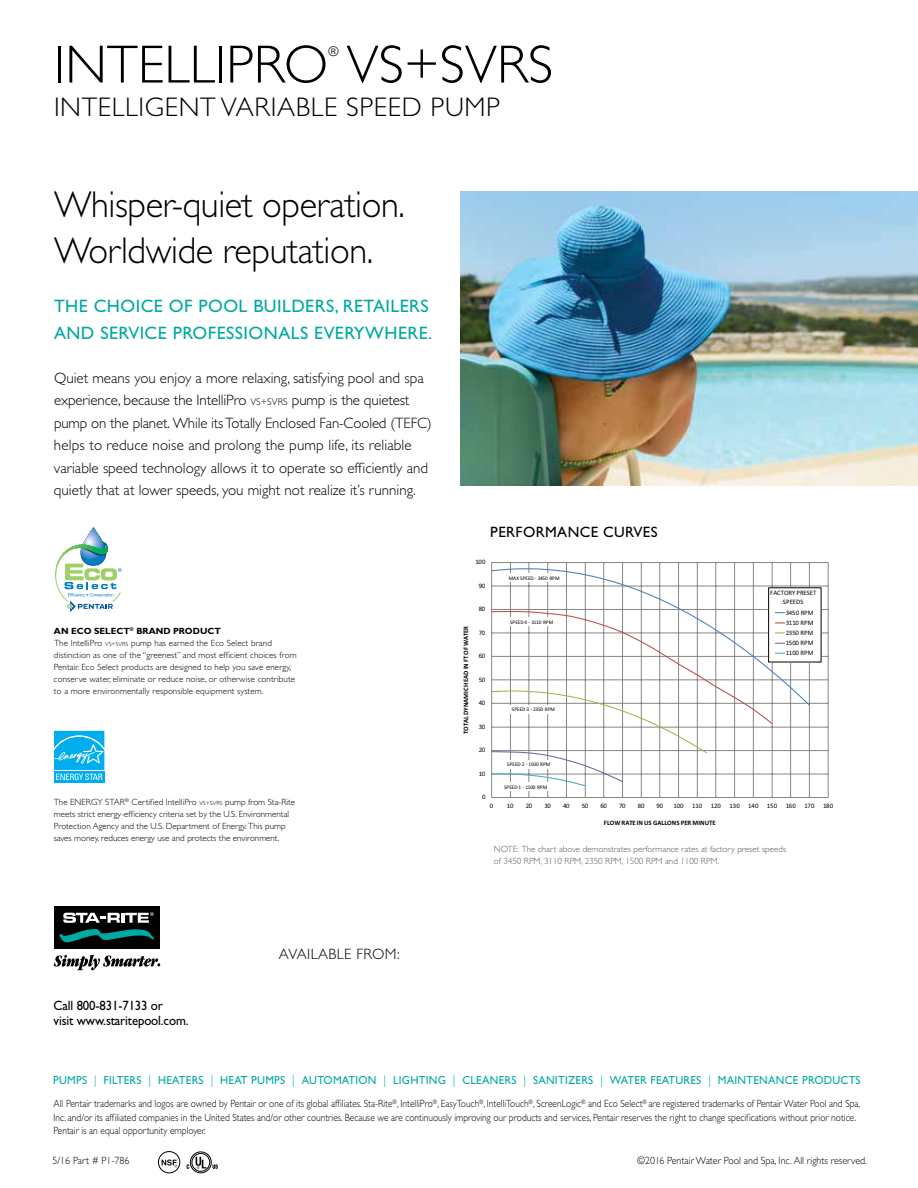
<style>
.page{position:relative;width:918px;height:1188px;background:#fff}
.page>*{position:absolute;margin:0;border:0;box-sizing:border-box;transform-origin:0 0}
.t1{font:300 54px "Gill Sans Std";color:#000}
.t2{font:300 37.5px/46.5px "Gill Sans Std";letter-spacing:-.01em;color:#000}
.t3{font:300 27px "Gill Sans Std";letter-spacing:.025em;color:#000}
.t4{font:18px/27px "Gill Sans Std";letter-spacing:.025em;color:#00a9a1}
.t5{font:300 15px/22.5px "Gill Sans Std";color:#000}
.t6{font:15px "Gill Sans Std";letter-spacing:.025em;color:#000}
.t7{font:300 15px "Gill Sans Std";letter-spacing:.025em;color:#000}
.t8{font:13.5px/15px "Gill Sans Std";letter-spacing:-.01em;color:#000;scale:.95 1}
.t9{font:300 13.5px "Gill Sans Std";color:#000}
.t10{font:11.7px "Gill Sans Std";letter-spacing:.025em;color:#00a9a1;scale:.95 1}
.t11{font:300 10.5px/13.5px "Gill Sans Std";color:#000;scale:.9 1}
.t12{font:300 10.5px "Gill Sans Std";color:#000;scale:.95 1}
.t13{font:300 9px/12px "Gill Sans Std";letter-spacing:.01em;color:#000}
.t14{font:300 9px/12px "Gill Sans Std";color:#58595b}
.t15{font:6.75px/10.1px "Calibri";letter-spacing:-.015em;color:#010101;text-align:justify}
.t16{font:700 6.75px "Calibri";color:#010101}
.t17{font:5.4px "Calibri";letter-spacing:-.02em;color:#010101}
.s1{font-size:9.75px}
.s2{font-weight:700}
.s3{font-size:6px}
.s4{font-weight:300}
</style>
<div class="page">
<img style="left:460px;top:191px;width:458px;height:295px">
<div style="left:158px;top:1151px;width:22px;height:22px;border:1px solid #000;border-radius:50%"></div>
<svg style="left:162px;top:1160px;width:15px;height:7px"></svg>
<svg style="left:187px;top:1151px;width:31px;height:22px"></svg>
<div style="left:54px;top:906px;width:106px;height:43px;background:#000"></div>
<svg style="left:59px;top:912px;width:95px;height:30px"></svg>
<svg style="left:54px;top:955px;width:106px;height:15px"></svg>
<div style="left:53px;top:730px;width:53px;height:54px;background:linear-gradient(to right,#00aeef,#00aeef)"></div>
<div style="left:54px;top:771px;width:50px;height:11px;background:#00aeef"></div>
<svg style="left:54px;top:731px;width:50px;height:49px;background:#2cbbf1"></svg>
<svg style="left:55px;top:527px;width:67px;height:85px"></svg>
<hr style="left:492px;top:562px;width:336px;height:1px;background:#868686">
<hr style="left:492px;top:586px;width:336px;height:1px;background:#868686">
<hr style="left:492px;top:609px;width:336px;height:1px;background:#868686">
<hr style="left:492px;top:633px;width:336px;height:1px;background:#868686">
<hr style="left:492px;top:656px;width:336px;height:1px;background:#868686">
<hr style="left:492px;top:680px;width:336px;height:1px;background:#868686">
<hr style="left:492px;top:703px;width:336px;height:1px;background:#868686">
<hr style="left:492px;top:727px;width:336px;height:1px;background:#868686">
<hr style="left:492px;top:750px;width:336px;height:1px;background:#868686">
<hr style="left:492px;top:774px;width:336px;height:1px;background:#868686">
<hr style="left:828px;top:563px;width:1px;height:235px;background:#868686">
<hr style="left:809px;top:563px;width:1px;height:235px;background:#868686">
<hr style="left:790px;top:563px;width:1px;height:235px;background:#868686">
<hr style="left:772px;top:563px;width:1px;height:235px;background:#868686">
<hr style="left:753px;top:563px;width:1px;height:235px;background:#868686">
<hr style="left:734px;top:563px;width:1px;height:235px;background:#868686">
<hr style="left:716px;top:563px;width:1px;height:235px;background:#868686">
<hr style="left:697px;top:563px;width:1px;height:235px;background:#868686">
<hr style="left:678px;top:563px;width:1px;height:235px;background:#868686">
<hr style="left:660px;top:563px;width:1px;height:235px;background:#868686">
<hr style="left:641px;top:563px;width:1px;height:235px;background:#868686">
<hr style="left:622px;top:563px;width:1px;height:235px;background:#868686">
<hr style="left:603px;top:563px;width:1px;height:235px;background:#868686">
<hr style="left:585px;top:563px;width:1px;height:235px;background:#868686">
<hr style="left:566px;top:563px;width:1px;height:235px;background:#868686">
<hr style="left:547px;top:563px;width:1px;height:235px;background:#868686">
<hr style="left:529px;top:563px;width:1px;height:235px;background:#868686">
<hr style="left:510px;top:563px;width:1px;height:235px;background:#868686">
<hr style="left:491px;top:563px;width:1px;height:235px;background:#868686">
<hr style="left:492px;top:797px;width:336px;height:1px;background:#868686">
<svg style="left:491px;top:568px;width:320px;height:139px"></svg>
<div style="left:768px;top:601px;width:53px;height:61px;background:#fff"></div>
<svg style="left:491px;top:611px;width:294px;height:176px"></svg>
<div style="left:500px;top:617px;width:63px;height:9px;background:#fff"></div>
<div style="left:501px;top:705px;width:64px;height:8px;background:#fff"></div>
<div style="left:502px;top:573px;width:64px;height:9px;background:#fff"></div>
<div style="left:497px;top:760px;width:64px;height:9px;background:#fff"></div>
<div style="left:494px;top:782px;width:63px;height:9px;background:#fff"></div>
<div style="left:767px;top:587px;width:53px;height:20px;background:#fff"></div>
<div style="left:768px;top:588px;width:53px;height:74px;border:1px solid #010101"></div>
<h1 class="t1" style="left:54px;top:34px;width:501px">INTELLIPRO VS+SVRS</h1>
<h3 class="t9" style="left:328px;top:43px;width:12px">®</h3>
<h3 class="t3" style="left:54px;top:92px;width:448px">INTELLIGENT VARIABLE SPEED PUMP</h3>
<h2 class="t2" style="left:54px;top:181px;width:353px">Whisper-quiet operation.<br>Worldwide reputation.</h2>
<h3 class="t4" style="left:54px;top:292px;width:380px">THE CHOICE OF POOL BUILDERS, RETAILERS<br>AND SERVICE PROFESSIONALS EVERYWHERE.</h3>
<p class="t5" style="left:54px;top:367px;width:379px">Quiet means you enjoy a more relaxing, satisfying pool and spa experience, because the IntelliPro <span class="s1">VS+SVRS</span> pump is the quietest pump on the planet. While its Totally Enclosed Fan-Cooled (TEFC) helps to reduce noise and prolong the pump life, its reliable variable speed technology allows it to operate so efficiently and quietly that at lower speeds, you might not realize it’s running.</p>
<p class="t13" style="left:54px;top:625px;width:244px"><span class="s2">AN ECO SELECT</span><sup>®</sup> <span class="s2">BRAND PRODUCT<br></span>The IntelliPro <span class="s3">VS+SVRS</span> pump has earned the Eco Select brand distinction as one of the “greenest” and most efficient choices from Pentair. Eco Select products are designed to help you save energy, conserve water, eliminate or reduce noise, or otherwise contribute to a more environmentally responsible equipment system.</p>
<p class="t13" style="left:54px;top:796px;width:243px">The ENERGY STAR<sup>®</sup> Certified IntelliPro <span class="s3">VS+SVRS</span> pump from Sta-Rite meets strict energy-efficiency criteria set by the U.S. Environmental Protection Agency and the U.S. Department of Energy. This pump saves money, reduces energy use and protects the environment.</p>
<h3 class="t6" style="left:490px;top:524px;width:169px">PERFORMANCE CURVES</h3>
<p class="t15" style="left:475px;top:557px;width:12px">100</p>
<p class="t15" style="left:479px;top:581px;width:8px">90</p>
<p class="t16" style="left:462px;top:734px;width:110px;rotate:-90deg">TOTAL DYNAMIC HEAD IN FTOF WATER</p>
<p class="t15" style="left:479px;top:604px;width:8px">80</p>
<p class="t15" style="left:479px;top:628px;width:8px">70</p>
<p class="t15" style="left:479px;top:651px;width:8px">60</p>
<p class="t15" style="left:479px;top:675px;width:8px">50</p>
<p class="t15" style="left:479px;top:698px;width:8px">40</p>
<p class="t15" style="left:479px;top:722px;width:8px">30</p>
<p class="t15" style="left:479px;top:745px;width:8px">20</p>
<p class="t15" style="left:479px;top:769px;width:8px">10</p>
<p class="t15" style="left:482px;top:792px;width:5px">0</p>
<p class="t17" style="left:509px;top:574px;width:52px">MAX SPEED - 3450 RPM</p>
<p class="t17" style="left:510px;top:618px;width:45px">SPEED 4 - 3110 RPM</p>
<p class="t17" style="left:512px;top:706px;width:45px">SPEED 3 - 2350 RPM</p>
<p class="t17" style="left:507px;top:761px;width:45px">SPEED 2 - 1500 RPM</p>
<p class="t17" style="left:504px;top:784px;width:45px">SPEED 1 - 1100 RPM</p>
<p class="t15" style="left:770px;top:589px;width:48px;line-height:8.2px;text-align:center">FACTORY PRESET<br>SPEEDS</p>
<p class="t15" style="left:786px;top:598px;width:29px">3450 RPM</p>
<p class="t15" style="left:786px;top:618px;width:29px">3110 RPM</p>
<p class="t15" style="left:786px;top:608px;width:29px">3450 RPM</p>
<p class="t15" style="left:786px;top:628px;width:29px">2350 RPM 1500 RPM 1100 RPM</p>
<p class="t15" style="left:490px;top:801px;width:5px">0</p>
<p class="t15" style="left:507px;top:801px;width:8px">10</p>
<p class="t15" style="left:526px;top:801px;width:8px">20</p>
<p class="t15" style="left:544px;top:801px;width:8px">30</p>
<p class="t15" style="left:563px;top:801px;width:8px">40</p>
<p class="t15" style="left:582px;top:801px;width:8px">50</p>
<p class="t15" style="left:600px;top:801px;width:8px">60</p>
<p class="t15" style="left:619px;top:801px;width:8px">70</p>
<p class="t15" style="left:638px;top:801px;width:8px">80</p>
<p class="t15" style="left:657px;top:801px;width:8px">90</p>
<p class="t15" style="left:674px;top:801px;width:12px">100</p>
<p class="t15" style="left:692px;top:801px;width:12px">110</p>
<p class="t15" style="left:711px;top:801px;width:12px">120</p>
<p class="t15" style="left:730px;top:801px;width:12px">130</p>
<p class="t15" style="left:748px;top:801px;width:12px">140</p>
<p class="t15" style="left:767px;top:801px;width:12px">150</p>
<p class="t15" style="left:786px;top:801px;width:12px">160</p>
<p class="t15" style="left:804px;top:801px;width:12px">170</p>
<p class="t15" style="left:823px;top:801px;width:12px">180</p>
<p class="t16" style="left:604px;top:819px;width:113px">FLOWRATE IN US GALLONS PER MINUTE</p>
<p class="t14" style="left:494px;top:843px;width:294px">NOTE: The chart above demonstrates performance rates at factory preset speeds of 3450 RPM, 3110 RPM, 2350 RPM, 1500 RPM and 1100 RPM.</p>
<h3 class="t8" style="left:54px;top:998px;width:144px">Call 800-831-7133 or<br>visit www.staritepool.com.</h3>
<h3 class="t7" style="left:279px;top:946px;width:122px">AVAILABLE FROM:</h3>
<p class="t10" style="left:53px;top:1073px;width:852px">PUMPS <span class="s4">|</span> FILTERS <span class="s4">|</span> HEATERS <span class="s4">|</span> HEAT PUMPS <span class="s4">|</span> AUTOMATION <span class="s4">|</span> LIGHTING <span class="s4">|</span> CLEANERS <span class="s4">|</span> SANITIZERS <span class="s4">|</span> WATER FEATURES <span class="s4">|</span> MAINTENANCE PRODUCTS</p>
<p class="t11" style="left:54px;top:1097px;width:898px">All Pentair trademarks and logos are owned by Pentair or one of its global affiliates. Sta-Rite<sup>®</sup>, IntelliPro<sup>®</sup>, EasyTouch<sup>®</sup>, IntelliTouch<sup>®</sup>, ScreenLogic<sup>®</sup> and Eco Select<sup>®</sup> are registered trademarks of Pentair Water Pool and Spa,<br>Inc. and/or its affiliated companies in the United States and/or other countries. Because we are continuously improving our products and services, Pentair reserves the right to change specifications without prior notice.<br>Pentair is an equal opportunity employer.</p>
<p class="t12" style="left:52px;top:1154px;width:83px">5/16 Part # P1-786</p>
<p class="t12" style="left:637px;top:1155px;width:243px">©2016 Pentair Water Pool and Spa, Inc. All rights reserved.</p>
</div>
